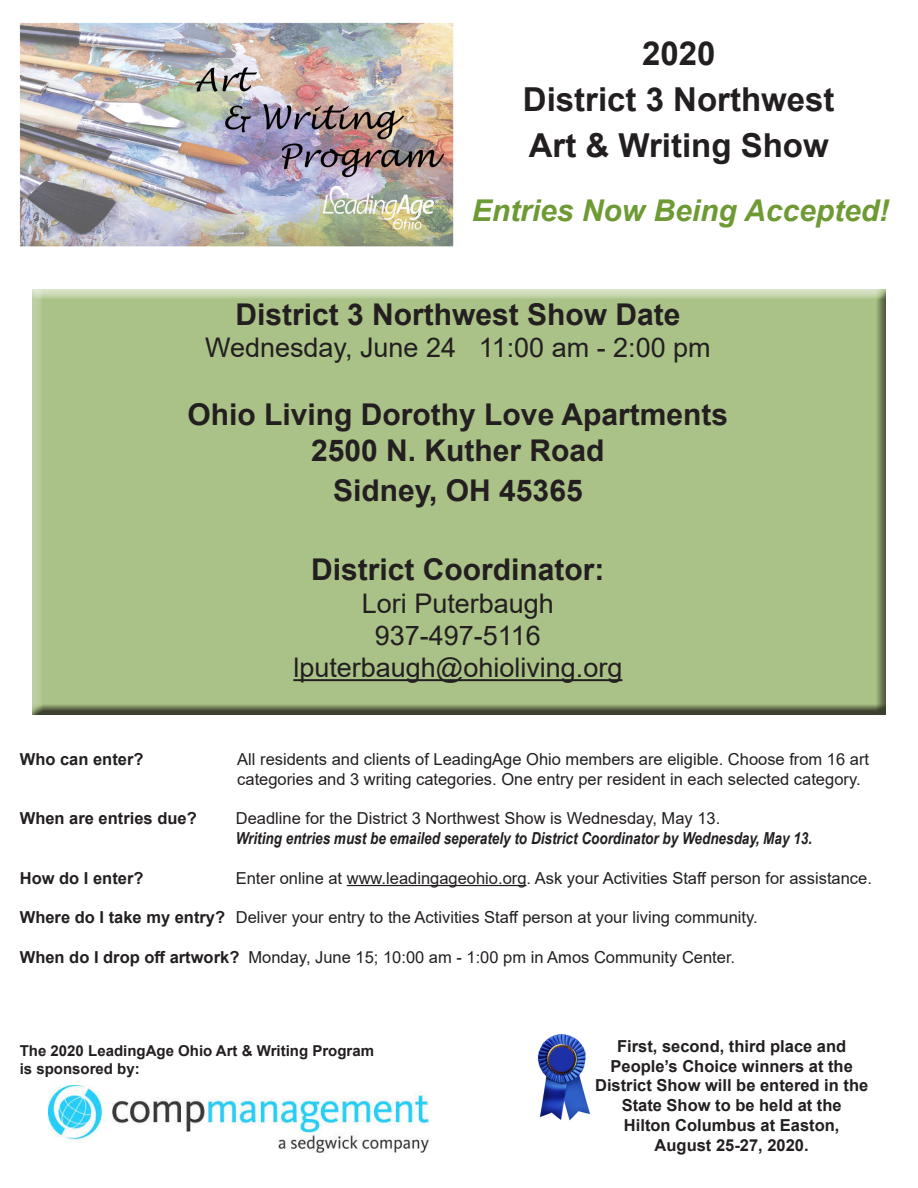
<style>
.page{position:relative;width:918px;height:1188px;background:#fff}
.page>*{position:absolute;margin:0;border:0;box-sizing:border-box;transform-origin:0 0}
.t1{font:700 33px "Arial";color:#231f20}
.t2{font:700 30px "Arial";color:#231f20}
.t3{font:italic 700 30px "Arial";color:#6e9a34}
.t4{font:27px "Arial";color:#231f20}
.t5{font:16.5px/19.8px "Arial";color:#231f20}
.t6{font:700 16.5px/19.8px "Arial";color:#231f20;text-align:center}
.t7{font:italic 700 16.5px "Arial Narrow";color:#231f20}
.t8{font:700 15px "Arial";color:#231f20}
.s1{font-weight:700}
</style>
<div class="page">
<div style="left:31px;top:289px;width:855px;height:426px;background:#231f20;opacity:.75"></div>
<img style="left:19px;top:22px;width:435px;height:225px">
<hr style="left:293px;top:679px;width:329px;height:2px;background:#231f20">
<hr style="left:347px;top:885px;width:180px;height:1px;background:#231f20">
<img style="left:537px;top:1034px;width:54px;height:87px">
<img style="left:49px;top:1085px;width:380px;height:67px">
<p class="t1" style="left:642px;top:30px;width:75px">2020</p>
<p class="t1" style="left:523px;top:76px;width:313px">District 3 Northwest</p>
<p class="t1" style="left:529px;top:122px;width:302px">Art &amp; Writing Show</p>
<p class="t3" style="left:472px;top:190px;width:419px">Entries Now Being Accepted!</p>
<p class="t2" style="left:235px;top:293px;width:447px">District 3 Northwest Show Date</p>
<p class="t4" style="left:205px;top:329px;width:507px">Wednesday, June 24 11:00 am - 2:00 pm</p>
<p class="t2" style="left:188px;top:394px;width:542px">Ohio Living Dorothy Love Apartments</p>
<p class="t2" style="left:311px;top:430px;width:295px">2500 N. Kuther Road</p>
<p class="t2" style="left:333px;top:469px;width:251px">Sidney, OH 45365</p>
<p class="t2" style="left:311px;top:548px;width:295px">District Coordinator:</p>
<p class="t4" style="left:362px;top:584px;width:194px">Lori Puterbaugh</p>
<p class="t4" style="left:375px;top:617px;width:168px">937-497-5116</p>
<p class="t4" style="left:293px;top:649px;width:331px">lputerbaugh@ohioliving.org</p>
<p class="t6" style="left:20px;top:749px;width:125px">Who can enter?</p>
<p class="t5" style="left:237px;top:749px;width:633px">All residents and clients of LeadingAge Ohio members are eligible. Choose from 16 art categories and 3 writing categories. One entry per resident in each selected category.</p>
<p class="t6" style="left:20px;top:809px;width:178px">When are entries due?</p>
<p class="t5" style="left:236px;top:809px;width:486px">Deadline for the District 3 Northwest Show is Wednesday, May 13.</p>
<p class="t7" style="left:236px;top:826px;width:578px">Writing entries must be emailed seperately to District Coordinator by Wednesday, May 13.</p>
<p class="t6" style="left:20px;top:868px;width:125px">How do I enter?</p>
<p class="t5" style="left:236px;top:868px;width:638px">Enter online at www.leadingageohio.org. Ask your Activities Staff person for assistance.</p>
<p class="t5" style="left:20px;top:908px;width:740px"><span class="s1">Where do I take my entry?</span> Deliver your entry to the Activities Staff person at your living community.</p>
<p class="t5" style="left:20px;top:947px;width:717px"><span class="s1">When do I drop off artwork?</span> Monday, June 15; 10:00 am - 1:00 pm in Amos Community Center.</p>
<p class="t8" style="left:20px;top:1040px;width:356px">The 2020 LeadingAge Ohio Art &amp; Writing Program</p>
<p class="t8" style="left:20px;top:1058px;width:122px">is sponsored by:</p>
<p class="t6" style="left:617px;top:1036px;width:231px">First, second, third place and</p>
<p class="t6" style="left:611px;top:1056px;width:244px">People’s Choice winners at the</p>
<p class="t6" style="left:595px;top:1076px;width:275px">District Show will be entered in the<br>State Show to be held at the</p>
<p class="t6" style="left:624px;top:1116px;width:217px">Hilton Columbus at Easton,</p>
<p class="t6" style="left:655px;top:1135px;width:156px">August 25-27, 2020.</p>
</div>
